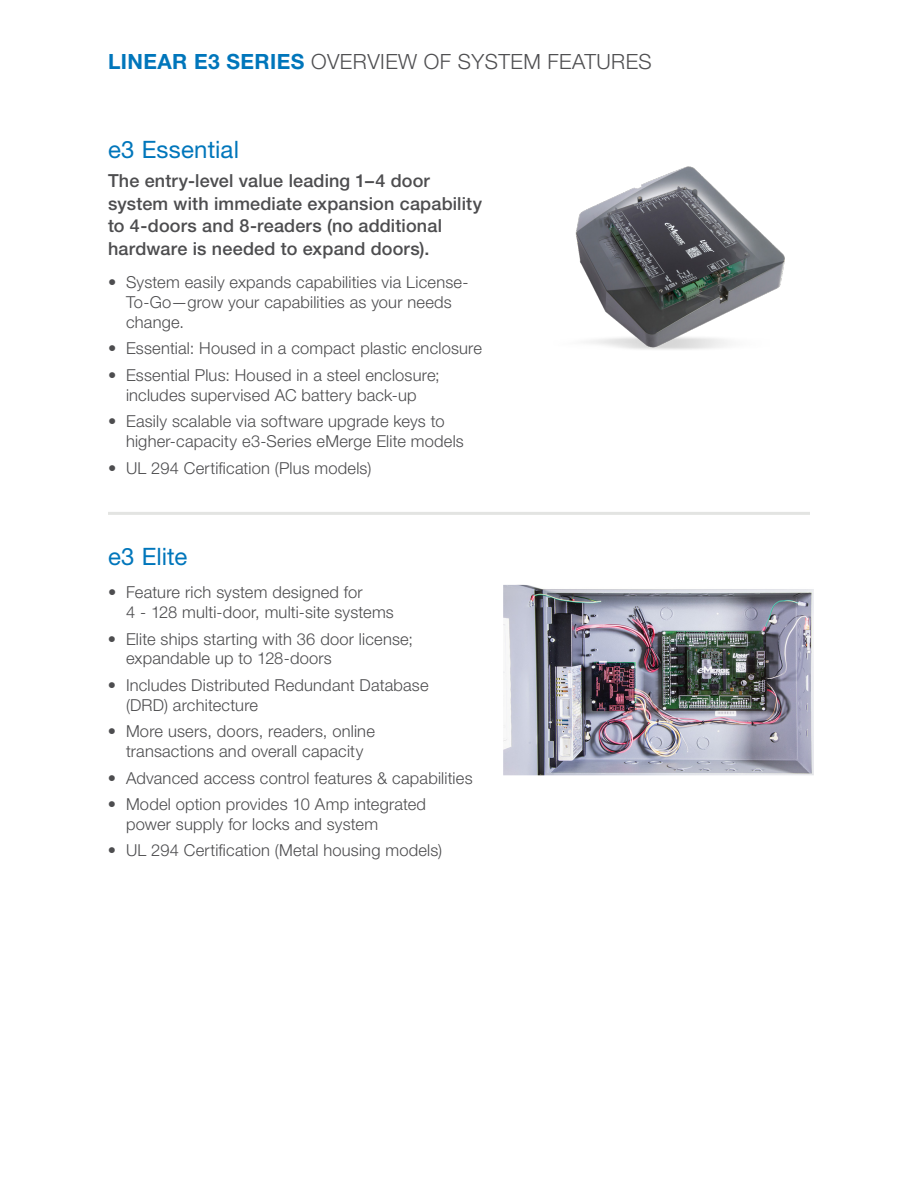
<style>
.page{position:relative;width:918px;height:1188px;background:#fff}
.page>*{position:absolute;margin:0;border:0;box-sizing:border-box;transform-origin:0 0}
.t1{font:24px "Helvetica Neue LT Pro";letter-spacing:.005em;color:#0076bb}
.t2{font:300 21px "Helvetica Neue LT Std";letter-spacing:.02em;color:#4f4f51}
.t3{font:500 18px/22.5px "Helvetica Neue LT Pro";letter-spacing:.01em;color:#4d4d4f}
.t4{font:300 16.5px/19.8px "Helvetica Neue LT Pro";letter-spacing:.01em;color:#4d4d4f}
.s1{font-weight:700;color:#0076bb}
</style>
<div class="page">
<img style="left:575px;top:166px;width:210px;height:184px">
<hr style="left:108px;top:512px;width:702px;height:3px;background:#e3e4e2">
<img style="left:503px;top:585px;width:311px;height:190px">
<p class="t2" style="left:108px;top:49px;width:545px"><span class="s1">LINEAR E3 SERIES</span> OVERVIEW OF SYSTEM FEATURES</p>
<h1 class="t1" style="left:108px;top:135px;width:133px">e3 Essential</h1>
<p class="t3" style="left:108px;top:169px;width:376px">The entry-level value leading 1–4 door system with immediate expansion capability to 4-doors and 8-readers (no additional hardware is needed to expand doors).</p>
<p class="t4" style="left:126px;top:272px;width:344px;text-indent:-18px">• System easily expands capabilities via License-<br>To-Go—grow your capabilities as your needs change.</p>
<p class="t4" style="left:108px;top:338px;width:376px">• Essential: Housed in a compact plastic enclosure</p>
<p class="t4" style="left:108px;top:365px;width:333px;text-align:center">• Essential Plus: Housed in a steel enclosure; includes supervised AC battery back-up</p>
<p class="t4" style="left:126px;top:411px;width:339px;text-indent:-18px">• Easily scalable via software upgrade keys to higher-capacity e3-Series eMerge Elite models</p>
<p class="t4" style="left:108px;top:457px;width:265px">• UL 294 Certification (Plus models)</p>
<h1 class="t1" style="left:108px;top:542px;width:81px">e3 Elite</h1>
<p class="t4" style="left:126px;top:582px;width:269px;text-indent:-18px">• Feature rich system designed for<br>4 - 128 multi-door, multi-site systems</p>
<p class="t4" style="left:126px;top:628px;width:289px;text-indent:-18px">• Elite ships starting with 36 door license; expandable up to 128-doors</p>
<p class="t4" style="left:126px;top:675px;width:304px;text-indent:-18px">• Includes Distributed Redundant Database (DRD) architecture</p>
<p class="t4" style="left:108px;top:721px;width:268px;text-align:center">• More users, doors, readers, online transactions and overall capacity</p>
<p class="t4" style="left:108px;top:767px;width:366px">• Advanced access control features &amp; capabilities</p>
<p class="t4" style="left:126px;top:794px;width:302px;text-indent:-18px">• Model option provides 10 Amp integrated power supply for locks and system</p>
<p class="t4" style="left:108px;top:840px;width:336px">• UL 294 Certification (Metal housing models)</p>
</div>
